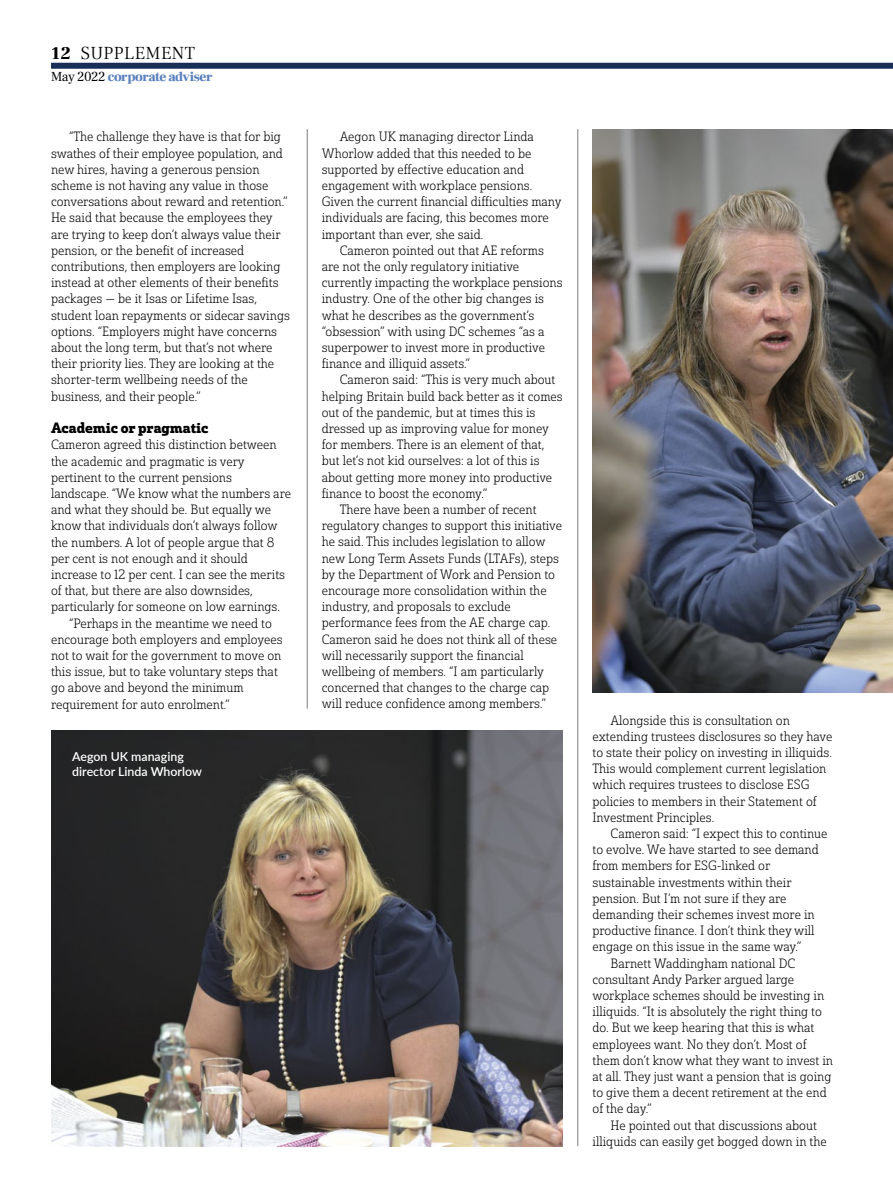
<style>
.page{position:relative;width:893px;height:1191px;background:#fff}
.page>*{position:absolute;margin:0;border:0;box-sizing:border-box;transform-origin:0 0}
.t1{font:300 18px "Frank Ruhl Libre";letter-spacing:.025em;color:#000}
.t2{font:14.7px "Solitas Slab Nor Bol";color:#000}
.t3{font:900 13.5px "Frank Ruhl Libre";letter-spacing:-.03em;color:#597fbe}
.t4{font:13.2px/16.2px "Solitas Slab Nor Lig";color:#000}
.t5{font:600 12.3px/15.3px "Lato";color:#fff}
.s1{font-weight:900}
.s2{font-weight:400;color:#000}
</style>
<div class="page">
<img style="left:592px;top:129px;width:301px;height:563px">
<img style="left:51px;top:730px;width:512px;height:416px">
<hr style="left:577px;top:129px;width:1px;height:1017px;background:#7b7b7a">
<hr style="left:307px;top:129px;width:1px;height:579px;background:#7b7b7a">
<div style="left:51px;top:63px;width:842px;height:6px;background:#192e59"></div>
<h1 class="t1" style="left:51px;top:42px;width:146px"><span class="s1">12</span> SUPPLEMENT</h1>
<p class="t3" style="left:51px;top:69px;width:163px"><span class="s2">May 2022</span> corporate adviser</p>
<p class="t4" style="left:51px;top:129px;width:240px;text-indent:18px">“The challenge they have is that for big swathes of their employee population, and new hires, having a generous pension scheme is not having any value in those conversations about reward and retention.” He said that because the employees they are trying to keep don’t always value their pension, or the benefit of increased contributions, then employers are looking instead at other elements of their benefits packages — be it Isas or Lifetime Isas, student loan repayments or sidecar savings options. “Employers might have concerns about the long term, but that’s not where their priority lies. They are looking at the shorter-term wellbeing needs of the business, and their people.”</p>
<p class="t2" style="left:51px;top:418px;width:159px">Academic or pragmatic</p>
<p class="t4" style="left:51px;top:437px;width:227px">Cameron agreed this distinction between</p>
<p class="t4" style="left:51px;top:453px;width:195px">the academic and pragmatic is very</p>
<p class="t4" style="left:51px;top:469px;width:182px">pertinent to the current pensions</p>
<p class="t4" style="left:51px;top:485px;width:242px">landscape. “We know what the numbers are</p>
<p class="t4" style="left:51px;top:502px;width:222px">and what they should be. But equally we</p>
<p class="t4" style="left:51px;top:518px;width:228px">know that individuals don’t always follow</p>
<p class="t4" style="left:51px;top:534px;width:225px">the numbers. A lot of people argue that 8</p>
<p class="t4" style="left:51px;top:550px;width:198px">per cent is not enough and it should</p>
<p class="t4" style="left:51px;top:566px;width:236px">increase to 12 per cent. I can see the merits</p>
<p class="t4" style="left:51px;top:583px;width:203px">of that, but there are also downsides,</p>
<p class="t4" style="left:51px;top:599px;width:231px">particularly for someone on low earnings.</p>
<p class="t4" style="left:69px;top:615px;width:204px">“Perhaps in the meantime we need to</p>
<p class="t4" style="left:51px;top:631px;width:233px">encourage both employers and employees</p>
<p class="t4" style="left:51px;top:647px;width:232px">not to wait for the government to move on</p>
<p class="t4" style="left:51px;top:664px;width:228px">this issue, but to take voluntary steps that</p>
<p class="t4" style="left:51px;top:680px;width:194px">go above and beyond the minimum</p>
<p class="t4" style="left:51px;top:696px;width:180px">requirement for auto enrolment.”</p>
<p class="t5" style="left:72px;top:748px;width:131px">Aegon UK managing director Linda Whorlow</p>
<p class="t4" style="left:322px;top:129px;width:241px;text-indent:18px">Aegon UK managing director Linda Whorlow added that this needed to be supported by effective education and engagement with workplace pensions.<br>Given the current financial difficulties many individuals are facing, this becomes more important than ever, she said.</p>
<p class="t4" style="left:322px;top:242px;width:242px;text-indent:18px">Cameron pointed out that AE reforms are not the only regulatory initiative currently impacting the workplace pensions industry. One of the other big changes is what he describes as the government’s “obsession” with using DC schemes “as a superpower to invest more in productive finance and illiquid assets.”</p>
<p class="t4" style="left:340px;top:372px;width:217px">Cameron said: “This is very much about</p>
<p class="t4" style="left:322px;top:388px;width:242px">helping Britain build back better as it comes</p>
<p class="t4" style="left:322px;top:404px;width:215px">out of the pandemic, but at times this is</p>
<p class="t4" style="left:322px;top:420px;width:229px">dressed up as improving value for money</p>
<p class="t4" style="left:322px;top:437px;width:224px">for members. There is an element of that,</p>
<p class="t4" style="left:322px;top:453px;width:219px">but let’s not kid ourselves: a lot of this is</p>
<p class="t4" style="left:322px;top:469px;width:232px">about getting more money into productive</p>
<p class="t4" style="left:322px;top:485px;width:167px">finance to boost the economy.”</p>
<p class="t4" style="left:340px;top:501px;width:198px">There have been a number of recent</p>
<p class="t4" style="left:322px;top:518px;width:242px">regulatory changes to support this initiative</p>
<p class="t4" style="left:322px;top:534px;width:225px">he said. This includes legislation to allow</p>
<p class="t4" style="left:322px;top:550px;width:239px">new Long Term Assets Funds (LTAFs), steps</p>
<p class="t4" style="left:322px;top:566px;width:235px">by the Department of Work and Pension to</p>
<p class="t4" style="left:322px;top:582px;width:226px">encourage more consolidation within the</p>
<p class="t4" style="left:322px;top:599px;width:191px">industry, and proposals to exclude</p>
<p class="t4" style="left:322px;top:615px;width:230px">performance fees from the AE charge cap.</p>
<p class="t4" style="left:322px;top:631px;width:237px">Cameron said he does not think all of these</p>
<p class="t4" style="left:322px;top:647px;width:203px">will necessarily support the financial</p>
<p class="t4" style="left:322px;top:663px;width:224px">wellbeing of members. “I am particularly</p>
<p class="t4" style="left:322px;top:680px;width:229px">concerned that changes to the charge cap</p>
<p class="t4" style="left:322px;top:696px;width:226px">will reduce confidence among members.”</p>
<p class="t4" style="left:592px;top:712px;width:241px;text-indent:18px">Alongside this is consultation on extending trustees disclosures so they have to state their policy on investing in illiquids.<br>This would complement current legislation which requires trustees to disclose ESG policies to members in their Statement of Investment Principles.</p>
<p class="t4" style="left:610px;top:825px;width:219px">Cameron said: “I expect this to continue</p>
<p class="t4" style="left:592px;top:842px;width:228px">to evolve. We have started to see demand</p>
<p class="t4" style="left:592px;top:858px;width:179px">from members for ESG-linked or</p>
<p class="t4" style="left:592px;top:874px;width:201px">sustainable investments within their</p>
<p class="t4" style="left:592px;top:890px;width:195px">pension. But I’m not sure if they are</p>
<p class="t4" style="left:592px;top:906px;width:224px">demanding their schemes invest more in</p>
<p class="t4" style="left:592px;top:923px;width:224px">productive finance. I don’t think they will</p>
<p class="t4" style="left:592px;top:939px;width:210px">engage on this issue in the same way.”</p>
<p class="t4" style="left:610px;top:955px;width:186px">Barnett Waddingham national DC</p>
<p class="t4" style="left:592px;top:971px;width:203px">consultant Andy Parker argued large</p>
<p class="t4" style="left:592px;top:987px;width:233px">workplace schemes should be investing in</p>
<p class="t4" style="left:592px;top:1003px;width:231px">illiquids. “It is absolutely the right thing to</p>
<p class="t4" style="left:592px;top:1020px;width:223px">do. But we keep hearing that this is what</p>
<p class="t4" style="left:592px;top:1036px;width:215px">employees want. No they don’t. Most of</p>
<p class="t4" style="left:592px;top:1052px;width:242px">them don’t know what they want to invest in</p>
<p class="t4" style="left:592px;top:1068px;width:240px">at all. They just want a pension that is going</p>
<p class="t4" style="left:592px;top:1084px;width:236px">to give them a decent retirement at the end</p>
<p class="t4" style="left:592px;top:1101px;width:61px">of the day.”</p>
<p class="t4" style="left:610px;top:1117px;width:208px">He pointed out that discussions about</p>
<p class="t4" style="left:592px;top:1133px;width:236px">illiquids can easily get bogged down in the</p>
</div>
